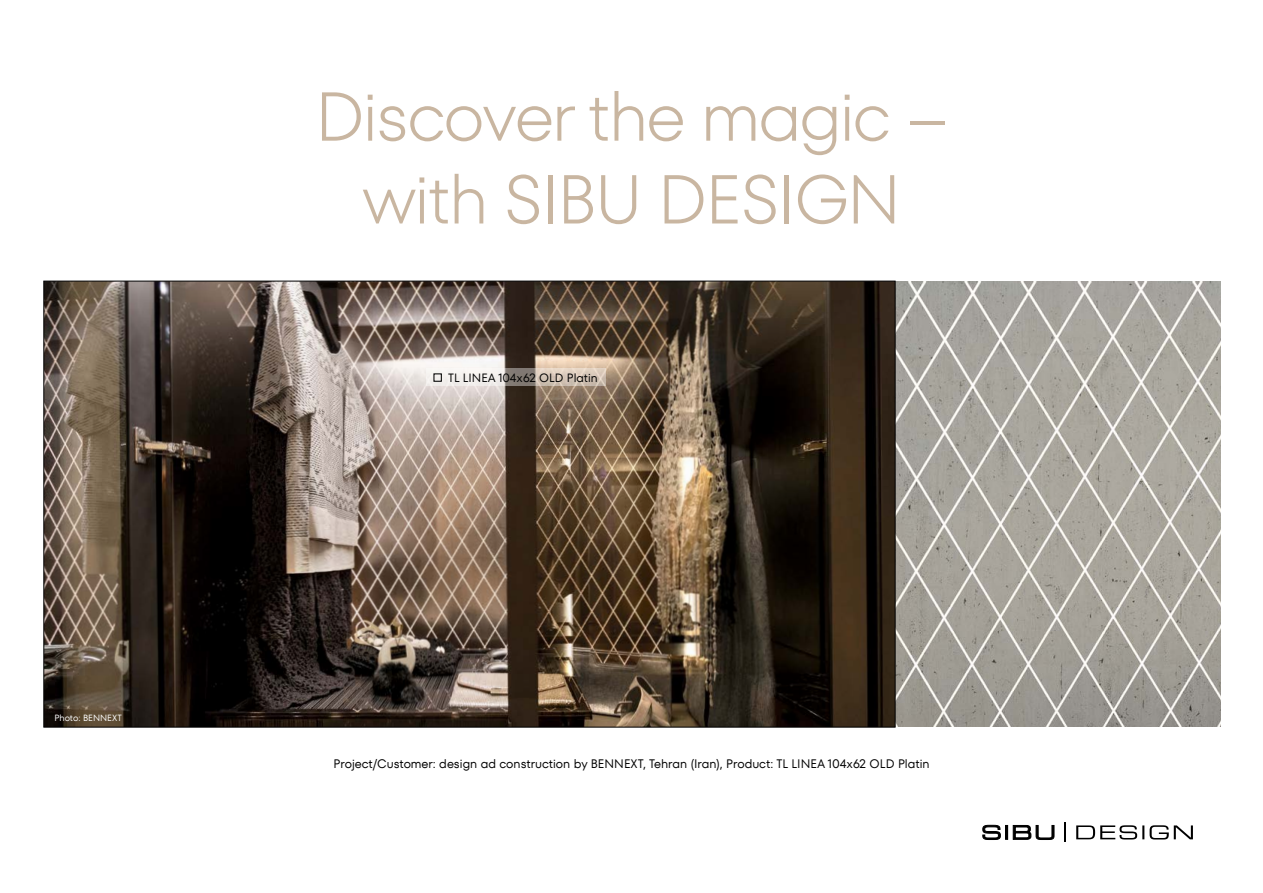
<style>
.page{position:relative;width:1263px;height:893px;background:#fff}
.page>*{position:absolute;margin:0;border:0;box-sizing:border-box;transform-origin:0 0}
.t1{font:300 69px/82.8px "TT Fors";letter-spacing:-.025em;color:#c9b6a1;text-align:center}
.t2{font:12.3px "TT Fors";color:#000}
.t3{font:12px "TT Fors";color:#000}
.t4{font:9px "TT Fors";color:#fff}
</style>
<div class="page">
<img style="left:895px;top:281px;width:325px;height:446px">
<svg style="left:46px;top:283px;width:847px;height:442px;background:#57493d"></svg>
<svg style="left:1076px;top:825px;width:117px;height:14px"></svg>
<svg style="left:982px;top:824px;width:19px;height:16px"></svg>
<div style="left:1005px;top:825px;width:3px;height:15px;border:1px solid #000"></div>
<svg style="left:1012px;top:825px;width:43px;height:15px"></svg>
<svg style="left:1064px;top:823px;width:2px;height:19px"></svg>
<svg style="left:426px;top:368px;width:180px;height:17px"></svg>
<div style="left:433px;top:373px;width:9px;height:9px;border:1px solid #000"></div>
<p class="t4" style="left:54px;top:713px;width:69px">Photo: BENNEXT</p>
<h1 class="t1" style="left:315px;top:75px;width:634px">Discover the magic – with SIBU DESIGN</h1>
<p class="t3" style="left:448px;top:371px;width:151px">TL LINEA 104x62 OLD Platin</p>
<p class="t2" style="left:334px;top:757px;width:598px">Project/Customer: design ad construction by BENNEXT, Tehran (Iran), Product: TL LINEA 104x62 OLD Platin</p>
</div>
